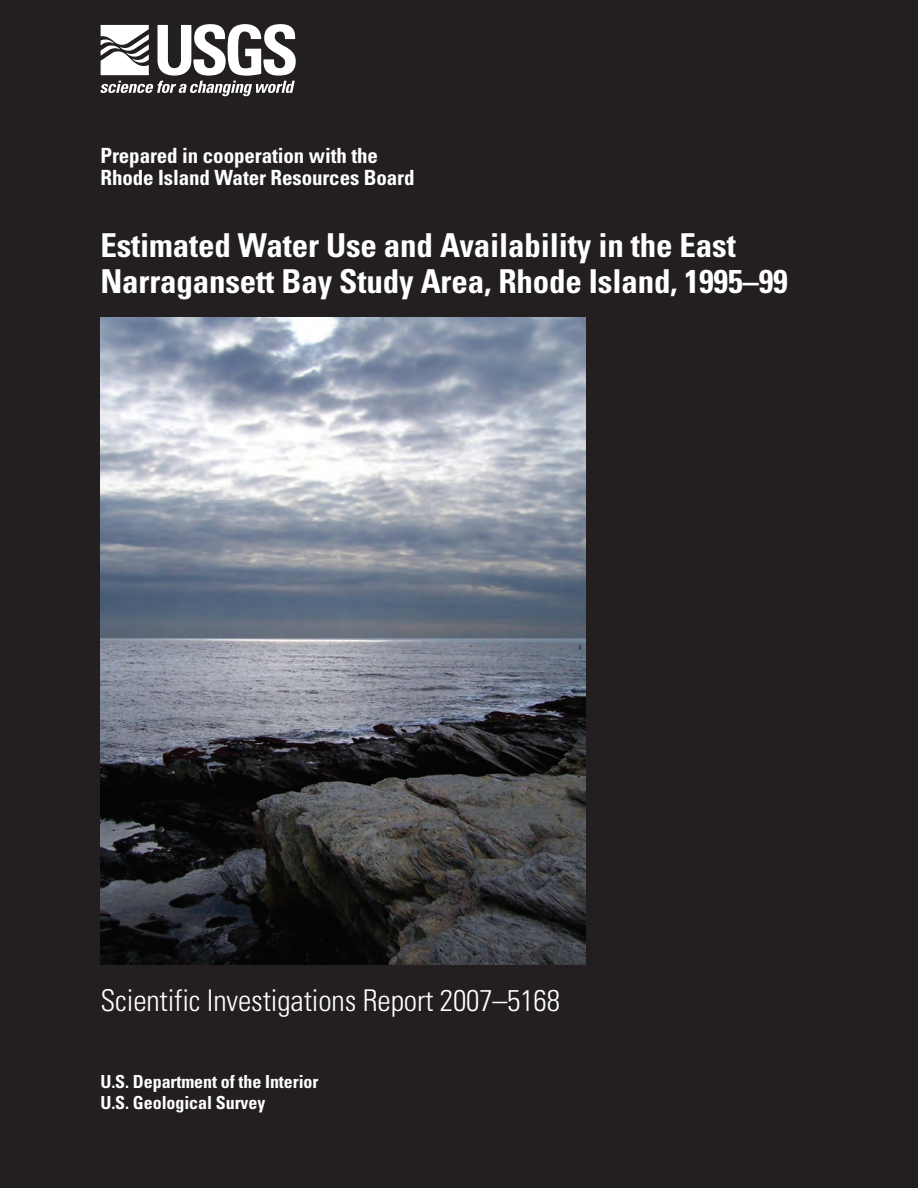
<style>
.page{position:relative;width:918px;height:1188px;background:#fff}
.page>*{position:absolute;margin:0;border:0;box-sizing:border-box;transform-origin:0 0}
.t1{font:700 condensed 33px/36px "Univers";letter-spacing:-.005em;color:#fff}
.t2{font:300 condensed 30px "Univers";letter-spacing:-.005em;color:#fff}
.t3{font:700 condensed 21px/22.5px "Univers";letter-spacing:-.005em;color:#fff}
.t4{font:700 condensed 18px/21px "Univers";letter-spacing:-.005em;color:#fff}
</style>
<div class="page">
<div style="left:0;top:0;width:918px;height:1187px;background:#231f20"></div>
<img style="left:101px;top:317px;width:485px;height:647px">
<svg style="left:100px;top:24px;width:196px;height:72px"></svg>
<p class="t3" style="left:101px;top:144px;width:316px">Prepared in cooperation with the<br>Rhode Island Water Resources Board</p>
<h1 class="t1" style="left:101px;top:227px;width:689px">Estimated Water Use and Availability in the East<br>Narragansett Bay Study Area, Rhode Island, 1995–99</h1>
<p class="t2" style="left:101px;top:983px;width:461px">Scientific Investigations Report 2007–5168</p>
<p class="t4" style="left:101px;top:1071px;width:219px">U.S. Department of the Interior<br>U.S. Geological Survey</p>
</div>
